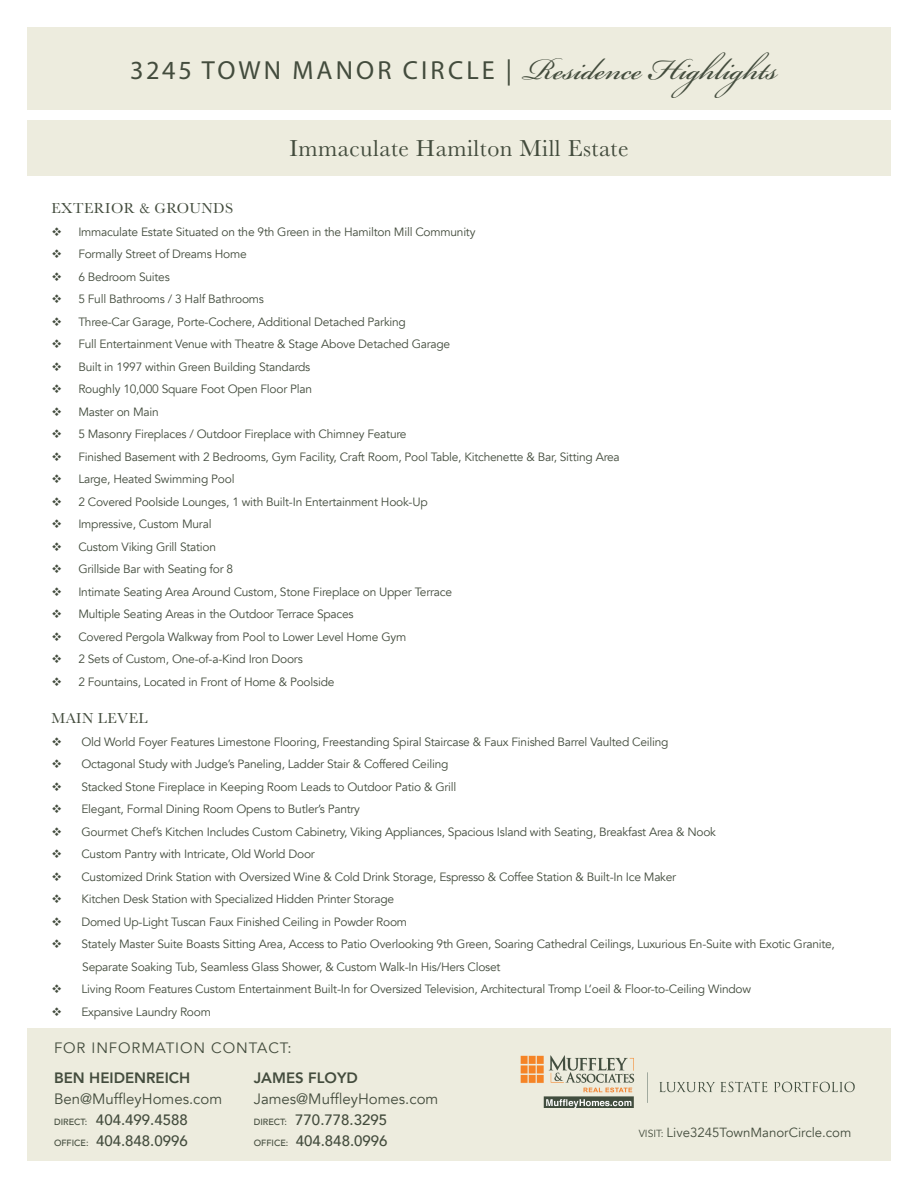
<style>
.page{position:relative;width:918px;height:1188px;background:#fff}
.page>*{position:absolute;margin:0;border:0;box-sizing:border-box;transform-origin:0 0}
.t1{font:26.25px "Myriad Pro";letter-spacing:.12em;color:#434c3d}
.t2{font:24px "Baskerville";letter-spacing:.02em;color:#434c3d}
.t3{font:500 15px/21px "Avenir";color:#434c3d}
.t4{font:15px "Baskerville";letter-spacing:.03em;color:#434c3d}
.t5{font:800 15px "Avenir";color:#434c3d}
.t6{font:15px "Avenir";letter-spacing:.06em;color:#434c3d}
.t7{font:13.2px "Avenir";color:#434c3d}
.t8{font:12px/22.5px "Avenir";letter-spacing:-.02em;color:#434c3d}
.s1{font-family:"Bickham Script Pro";font-size:46.8px}
.s2{font-weight:400}
.s3{font-size:9px}
.s4{font-size:10.35px}
</style>
<div class="page">
<div style="left:27px;top:1028px;width:864px;height:133px;background:#edecde"></div>
<div style="left:27px;top:27px;width:864px;height:82px;background:#edecde"></div>
<div style="left:27px;top:120px;width:864px;height:56px;background:#edecde"></div>
<img style="left:520px;top:1055px;width:335px;height:52px">
<h1 class="t1" style="left:130px;top:54px;width:649px">3245 TOWN MANOR CIRCLE | <span class="s1">Residence Highlights</span></h1>
<h2 class="t2" style="left:289px;top:133px;width:341px">Immaculate Hamilton Mill Estate</h2>
<p class="t4" style="left:51px;top:199px;width:183px">EXTERIOR &amp; GROUNDS</p>
<p class="t8" style="left:51px;top:221px;width:426px">❖ Immaculate Estate Situated on the 9th Green in the Hamilton Mill Community</p>
<p class="t8" style="left:51px;top:243px;width:197px">❖ Formally Street of Dreams Home</p>
<p class="t8" style="left:51px;top:266px;width:120px">❖ 6 Bedroom Suites</p>
<p class="t8" style="left:51px;top:288px;width:214px">❖ 5 Full Bathrooms / 3 Half Bathrooms</p>
<p class="t8" style="left:51px;top:311px;width:356px">❖ Three-Car Garage, Porte-Cochere, Additional Detached Parking</p>
<p class="t8" style="left:51px;top:333px;width:400px">❖ Full Entertainment Venue with Theatre &amp; Stage Above Detached Garage</p>
<p class="t8" style="left:51px;top:356px;width:261px">❖ Built in 1997 within Green Building Standards</p>
<p class="t8" style="left:51px;top:378px;width:262px">❖ Roughly 10,000 Square Foot Open Floor Plan</p>
<p class="t8" style="left:51px;top:401px;width:109px">❖ Master on Main</p>
<p class="t8" style="left:51px;top:423px;width:357px">❖ 5 Masonry Fireplaces / Outdoor Fireplace with Chimney Feature</p>
<p class="t8" style="left:51px;top:446px;width:570px">❖ Finished Basement with 2 Bedrooms, Gym Facility, Craft Room, Pool Table, Kitchenette &amp; Bar, Sitting Area</p>
<p class="t8" style="left:51px;top:468px;width:185px">❖ Large, Heated Swimming Pool</p>
<p class="t8" style="left:51px;top:491px;width:378px">❖ 2 Covered Poolside Lounges, 1 with Built-In Entertainment Hook-Up</p>
<p class="t8" style="left:51px;top:513px;width:162px">❖ Impressive, Custom Mural</p>
<p class="t8" style="left:51px;top:536px;width:166px">❖ Custom Viking Grill Station</p>
<p class="t8" style="left:51px;top:558px;width:183px">❖ Grillside Bar with Seating for 8</p>
<p class="t8" style="left:51px;top:581px;width:402px">❖ Intimate Seating Area Around Custom, Stone Fireplace on Upper Terrace</p>
<p class="t8" style="left:51px;top:603px;width:304px">❖ Multiple Seating Areas in the Outdoor Terrace Spaces</p>
<p class="t8" style="left:51px;top:626px;width:356px">❖ Covered Pergola Walkway from Pool to Lower Level Home Gym</p>
<p class="t8" style="left:51px;top:648px;width:253px">❖ 2 Sets of Custom, One-of-a-Kind Iron Doors</p>
<p class="t8" style="left:51px;top:671px;width:285px">❖ 2 Fountains, Located in Front of Home &amp; Poolside</p>
<p class="t4" style="left:51px;top:709px;width:98px">MAIN LEVEL</p>
<p class="t8" style="left:51px;top:731px;width:619px">❖ Old World Foyer Features Limestone Flooring, Freestanding Spiral Staircase &amp; Faux Finished Barrel Vaulted Ceiling</p>
<p class="t8" style="left:51px;top:753px;width:399px">❖ Octagonal Study with Judge’s Paneling, Ladder Stair &amp; Coffered Ceiling</p>
<p class="t8" style="left:51px;top:776px;width:407px">❖ Stacked Stone Fireplace in Keeping Room Leads to Outdoor Patio &amp; Grill</p>
<p class="t8" style="left:51px;top:798px;width:310px">❖ Elegant, Formal Dining Room Opens to Butler’s Pantry</p>
<p class="t8" style="left:51px;top:821px;width:666px">❖ Gourmet Chef’s Kitchen Includes Custom Cabinetry, Viking Appliances, Spacious Island with Seating, Breakfast Area &amp; Nook</p>
<p class="t8" style="left:51px;top:843px;width:265px">❖ Custom Pantry with Intricate, Old World Door</p>
<p class="t8" style="left:51px;top:866px;width:626px">❖ Customized Drink Station with Oversized Wine &amp; Cold Drink Storage, Espresso &amp; Coffee Station &amp; Built-In Ice Maker</p>
<p class="t8" style="left:51px;top:888px;width:344px">❖ Kitchen Desk Station with Specialized Hidden Printer Storage</p>
<p class="t8" style="left:51px;top:911px;width:357px">❖ Domed Up-Light Tuscan Faux Finished Ceiling in Powder Room</p>
<p class="t8" style="left:82px;top:933px;width:754px;text-indent:-31px">❖ Stately Master Suite Boasts Sitting Area, Access to Patio Overlooking 9th Green, Soaring Cathedral Ceilings, Luxurious En-Suite with Exotic Granite,<br>Separate Soaking Tub, Seamless Glass Shower, &amp; Custom Walk-In His/Hers Closet</p>
<p class="t8" style="left:51px;top:978px;width:701px">❖ Living Room Features Custom Entertainment Built-In for Oversized Television, Architectural Tromp L’oeil &amp; Floor-to-Ceiling Window</p>
<p class="t8" style="left:51px;top:1001px;width:161px">❖ Expansive Laundry Room</p>
<p class="t6" style="left:54px;top:1039px;width:239px">FOR INFORMATION CONTACT:</p>
<p class="t5" style="left:54px;top:1067px;width:138px">BEN HEIDENREICH</p>
<p class="t3" style="left:54px;top:1088px;width:170px"><span class="s2">Ben@MuffleyHomes.com<br></span><span class="s3">DIRECT:</span> 404.499.4588<br><span class="s3">OFFICE:</span> 404.848.0996</p>
<p class="t5" style="left:254px;top:1067px;width:106px">JAMES FLOYD</p>
<p class="t3" style="left:254px;top:1088px;width:186px"><span class="s2">James@MuffleyHomes.com<br></span><span class="s3">DIRECT:</span> 770.778.3295<br><span class="s3">OFFICE:</span> 404.848.0996</p>
<p class="t7" style="left:639px;top:1125px;width:214px"><span class="s4">VISIT:</span> Live3245TownManorCircle.com</p>
</div>
